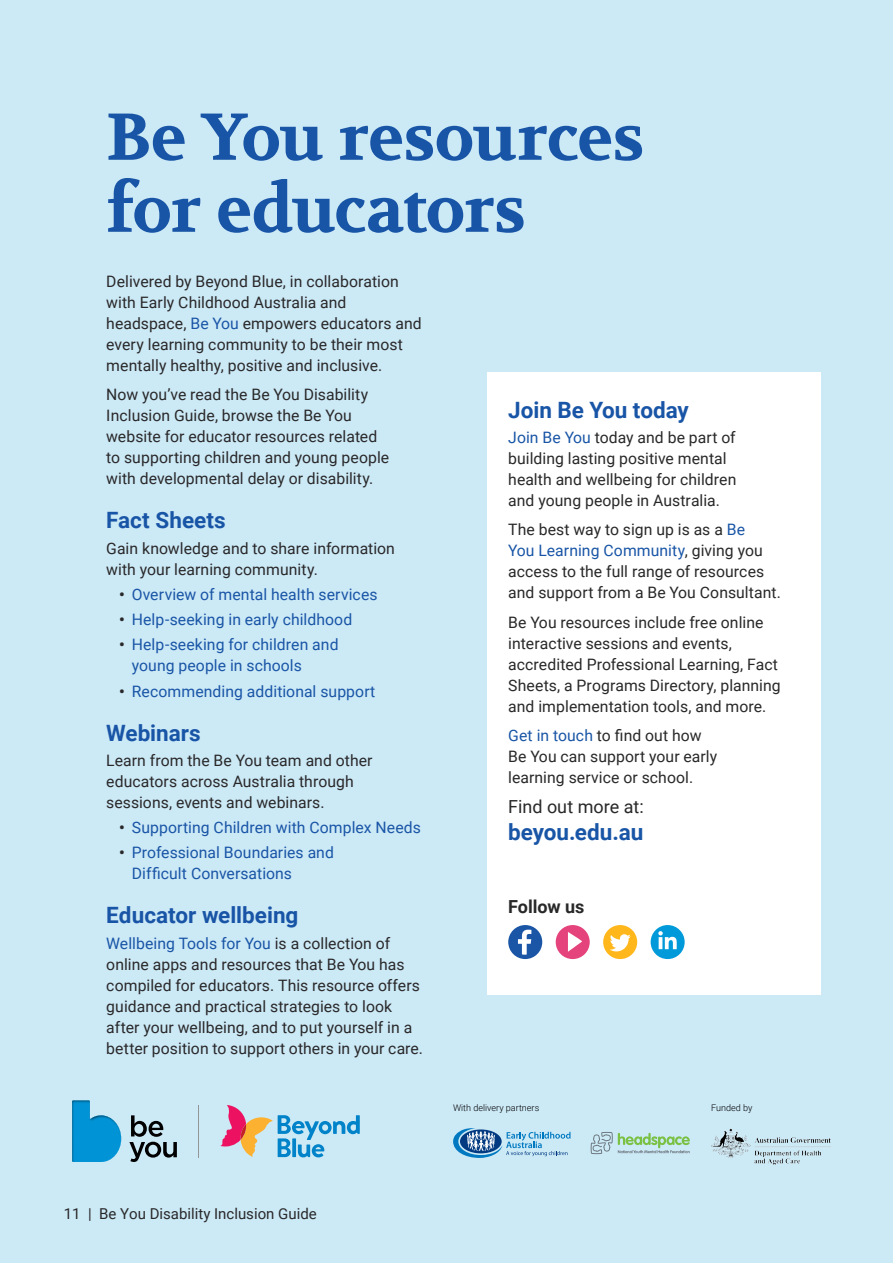
<style>
.page{position:relative;width:893px;height:1263px;background:#cce9f6}
.page>*{position:absolute;margin:0;border:0;box-sizing:border-box;transform-origin:0 0}
.t1{font:700 66px/72px "Volkhov";letter-spacing:-.02em;color:#1955a6}
.H3_Sans_header{font:700 22.5px "Roboto";color:#1955a6}
.Paragraph{font:700 22.5px "Roboto";color:#1955a6}
.Paragraph-2{font:18px "Roboto";color:#292829}
.H3_Sans_header-2{font:700 18px "Roboto";letter-spacing:-.005em;color:#292829}
.Paragraph-3{font:15.75px/21px "Roboto";letter-spacing:.005em;color:#292829}
.t2{font:15.75px/21px "Roboto";letter-spacing:.005em;color:#1955a6}
.t3{font:15px "Roboto";color:#292829}
.t4{font:300 9.15px "Roboto";color:#000}
.s1{color:#1955a6}
.s2{font-weight:700;color:#292829}
</style>
<div class="page">
<div style="left:487px;top:373px;width:334px;height:622px;background:#fff"></div>
<div style="left:508px;top:925px;width:34px;height:34px;background:#1a55a6;border-radius:50%"></div>
<svg style="left:518px;top:930px;width:13px;height:25px"></svg>
<div style="left:556px;top:925px;width:34px;height:34px;background:#e4437b;border-radius:50%"></div>
<svg style="left:568px;top:932px;width:14px;height:20px"></svg>
<div style="left:603px;top:925px;width:34px;height:34px;background:#ffb71b;border-radius:50%"></div>
<svg style="left:610px;top:934px;width:21px;height:17px"></svg>
<div style="left:651px;top:925px;width:34px;height:34px;background:#009ada;border-radius:50%"></div>
<svg style="left:658px;top:931px;width:19px;height:18px"></svg>
<svg style="left:591px;top:1132px;width:99px;height:22px"></svg>
<img style="left:711px;top:1128px;width:120px;height:36px">
<svg style="left:453px;top:1128px;width:118px;height:30px"></svg>
<svg style="left:129px;top:1115px;width:48px;height:47px"></svg>
<svg style="left:72px;top:1100px;width:49px;height:62px"></svg>
<svg style="left:220px;top:1105px;width:140px;height:52px"></svg>
<hr style="left:198px;top:1105px;width:1px;height:52px;background:#939598">
<h1 class="t1" style="left:106px;top:104px;width:539px">Be You resources for educators</h1>
<p class="Paragraph-3" style="left:106px;top:270px;width:317px">Delivered by Beyond Blue, in collaboration with Early Childhood Australia and headspace, <span class="s1">Be You</span> empowers educators and every learning community to be their most mentally healthy, positive and inclusive.</p>
<p class="Paragraph-3" style="left:106px;top:384px;width:284px">Now you’ve read the Be You Disability Inclusion Guide, browse the Be You website for educator resources related to supporting children and young people with developmental delay or disability.</p>
<h3 class="H3_Sans_header" style="left:106px;top:505px;width:121px">Fact Sheets</h3>
<p class="Paragraph-3" style="left:106px;top:537px;width:290px">Gain knowledge and to share information with your learning community.</p>
<p class="t2" style="left:119px;top:583px;width:260px"><span class="s2">•</span> Overview of mental health services</p>
<p class="t2" style="left:119px;top:608px;width:235px"><span class="s2">•</span> Help-seeking in early childhood</p>
<p class="t2" style="left:132px;top:634px;width:208px;text-indent:-13px"><span class="s2">•</span> Help-seeking for children and young people in schools</p>
<p class="t2" style="left:119px;top:680px;width:258px"><span class="s2">•</span> Recommending additional support</p>
<h3 class="H3_Sans_header" style="left:106px;top:717px;width:96px">Webinars</h3>
<p class="Paragraph-3" style="left:106px;top:749px;width:268px">Learn from the Be You team and other educators across Australia through sessions, events and webinars.</p>
<p class="t2" style="left:119px;top:816px;width:303px"><span class="s2">•</span> Supporting Children with Complex Needs</p>
<p class="t2" style="left:132px;top:842px;width:204px;text-indent:-13px"><span class="s2">•</span> Professional Boundaries and<br>Difficult Conversations</p>
<h3 class="H3_Sans_header" style="left:106px;top:900px;width:194px">Educator wellbeing</h3>
<p class="Paragraph-3" style="left:106px;top:932px;width:318px"><span class="s1">Wellbeing Tools for You</span> is a collection of online apps and resources that Be You has compiled for educators. This resource offers guidance and practical strategies to look after your wellbeing, and to put yourself in a better position to support others in your care.</p>
<h3 class="H3_Sans_header" style="left:508px;top:394px;width:182px">Join Be You today</h3>
<p class="Paragraph-3" style="left:508px;top:426px;width:230px"><span class="s1">Join Be You</span> today and be part of building lasting positive mental health and wellbeing for children and young people in Australia.</p>
<p class="Paragraph-3" style="left:508px;top:519px;width:274px">The best way to sign up is as a <span class="s1">Be<br>You Learning Community</span>, giving you access to the full range of resources and support from a Be You Consultant.</p>
<p class="Paragraph-3" style="left:508px;top:611px;width:274px">Be You resources include free online interactive sessions and events, accredited Professional Learning, Fact Sheets, a Programs Directory, planning and implementation tools, and more.</p>
<p class="Paragraph-3" style="left:508px;top:725px;width:211px"><span class="s1">Get in touch</span> to find out how<br>Be You can support your early learning service or school.</p>
<p class="Paragraph-2" style="left:508px;top:794px;width:137px">Find out more at:</p>
<p class="Paragraph" style="left:508px;top:816px;width:137px">beyou.edu.au</p>
<h3 class="H3_Sans_header-2" style="left:508px;top:894px;width:78px">Follow us</h3>
<p class="t4" style="left:453px;top:1101px;width:88px">With delivery partners</p>
<p class="t4" style="left:711px;top:1101px;width:43px">Funded by</p>
<p class="t3" style="left:64px;top:1203px;width:254px">11 | Be You Disability Inclusion Guide</p>
</div>
